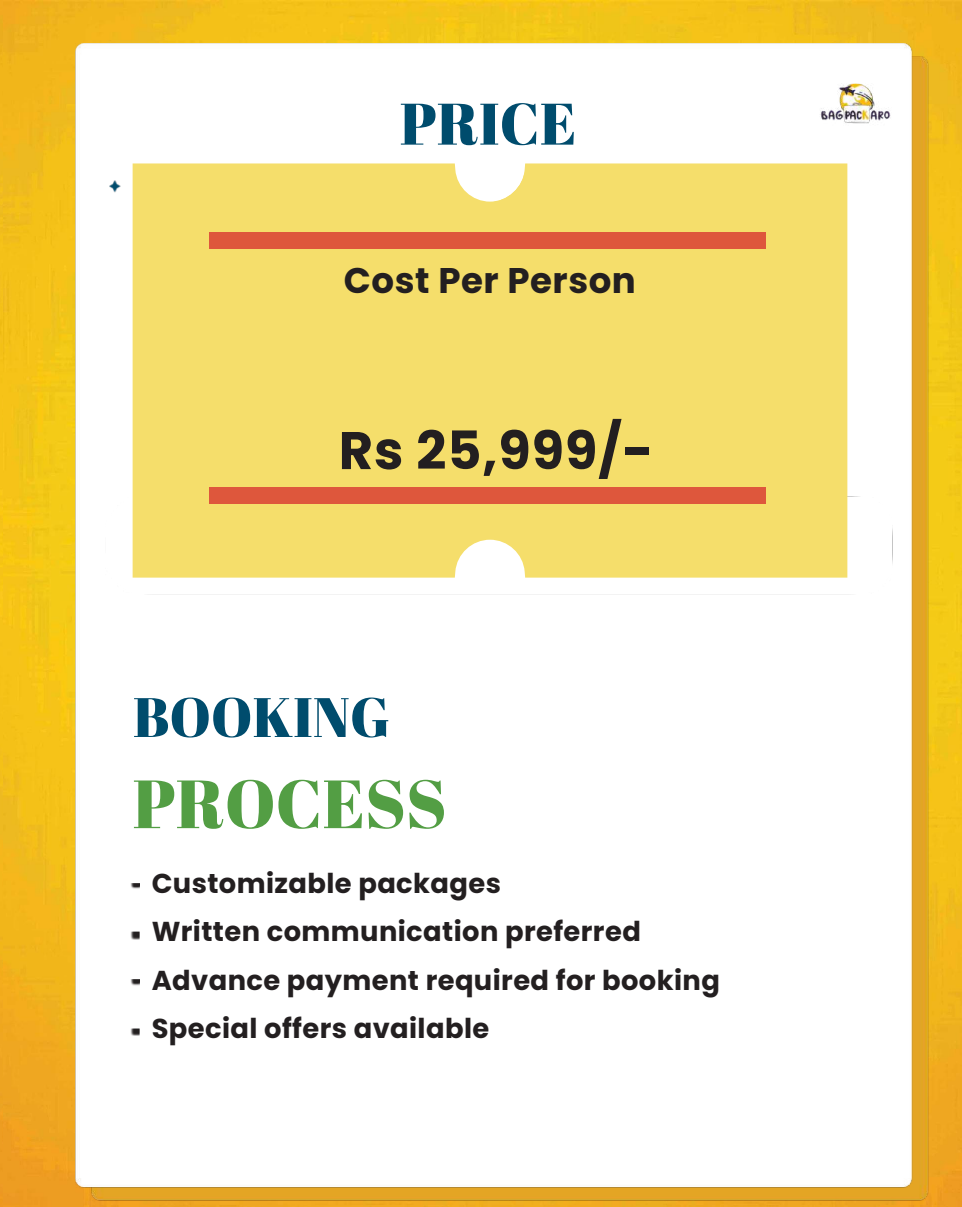
<style>
.page{position:relative;width:962px;height:1207px;background:#fff}
.page>*{position:absolute;margin:0;border:0;box-sizing:border-box;transform-origin:0 0}
.t1{font:68.03px "Abril Fatface";color:#539e44}
.t2{font:58.43px "Abril Fatface";color:#004c6d}
.t3{font:55.43px "Abril Fatface";color:#004c6d}
.t4{font:700 52.88px "Poppins";letter-spacing:.015em;color:#231f20}
.t5{font:700 35.62px "Poppins";letter-spacing:.015em;color:#231f20}
.t6{font:700 27.3px/48.4px "Poppins";letter-spacing:.015em;color:#231f20}
</style>
<div class="page">
<img style="left:4px;top:0;width:958px;height:1207px">
<img style="left:92px;top:56px;width:837px;height:1144px">
<img style="left:76px;top:43px;width:837px;height:1144px">
<svg style="left:101px;top:172px;width:20px;height:20px"></svg>
<img style="left:808px;top:59px;width:95px;height:69px">
<svg style="left:122px;top:874px;width:18px;height:16px"></svg>
<svg style="left:122px;top:923px;width:18px;height:16px"></svg>
<svg style="left:122px;top:971px;width:18px;height:15px"></svg>
<svg style="left:122px;top:1019px;width:18px;height:17px"></svg>
<img style="left:105px;top:497px;width:788px;height:97px">
<svg style="left:133px;top:163px;width:714px;height:414px;fill:#f5de6b"></svg>
<div style="left:133px;top:164px;width:708px;height:408px;background:#f5de6b"></div>
<div style="left:210px;top:232px;width:555px;height:16px;background:#de573c"></div>
<div style="left:210px;top:488px;width:555px;height:16px;background:#de573c"></div>
<h2 class="t2" style="left:391px;top:74px;width:178px">PRICE</h2>
<h2 class="t2" style="left:400px;top:83px;width:178px">PRICE</h2>
<h3 class="t5" style="left:344px;top:255px;width:293px">Cost Per Person</h3>
<h3 class="t4" style="left:339px;top:413px;width:316px">Rs 25,999/-</h3>
<h3 class="t3" style="left:124px;top:669px;width:259px">BOOKING</h3>
<h3 class="t3" style="left:133px;top:678px;width:259px">BOOKING</h3>
<h1 class="t1" style="left:124px;top:747px;width:315px">PROCESS</h1>
<h1 class="t1" style="left:133px;top:756px;width:315px">PROCESS</h1>
<p class="t6" style="left:143px;top:850px;width:570px">Customizable packages<br>Written communication preferred<br>Advance payment required for booking<br>Special offers available</p>
<p class="t6" style="left:152px;top:859px;width:570px">Customizable packages<br>Written communication preferred<br>Advance payment required for booking<br>Special offers available</p>
</div>
